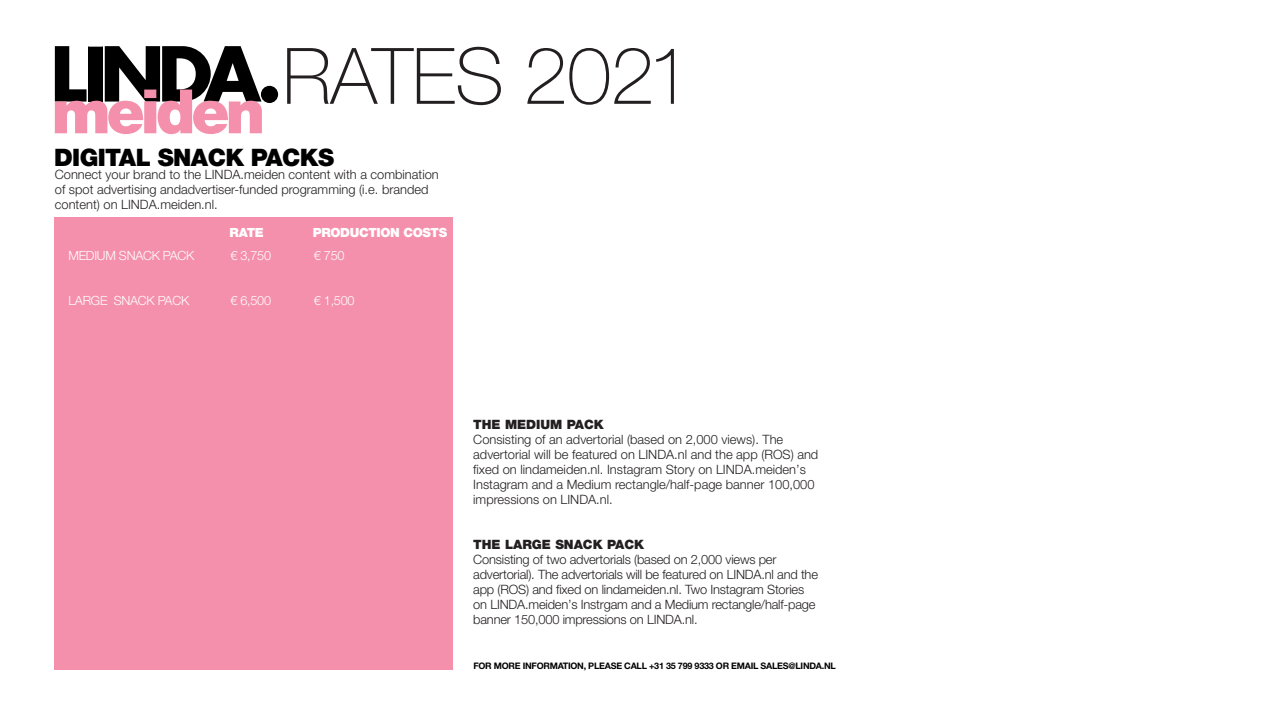
<style>
.page{position:relative;width:1263px;height:723px;background:#fff}
.page>*{position:absolute;margin:0;border:0;box-sizing:border-box;transform-origin:0 0}
.t1{font:100 78px "Helvetica Neue LT";letter-spacing:-.01em;color:#231f20}
.t2{font:900 24.15px "Helvetica Neue LT";letter-spacing:-.025em;color:#000}
.t3{font:300 12.9px/15px "Helvetica Neue LT";color:#231f20}
.t4{font:900 12.9px "Helvetica Neue LT";color:#231f20}
.t5{font:300 12.6px "Helvetica Neue LT";letter-spacing:-.02em;color:#fff}
.t6{font:900 12.6px "Helvetica Neue LT";letter-spacing:-.025em;color:#fff}
.t7{font:700 9px "Helvetica Neue LT";letter-spacing:-.025em;color:#000}
.s1{font-size:79.5px}
</style>
<div class="page">
<div style="left:54px;top:217px;width:398px;height:452px;background:#f490ac"></div>
<div style="left:261px;top:86px;width:17px;height:17px;background:#000;border-radius:50%"></div>
<svg style="left:55px;top:46px;width:207px;height:88px"></svg>
<h1 class="t1" style="left:282px;top:48px;width:411px">RATES <span class="s1">2021</span></h1>
<h2 class="t2" style="left:54px;top:148px;width:282px">DIGITAL SNACK PACKS</h2>
<p class="t3" style="left:55px;top:169px;width:385px">Connect your brand to the LINDA.meiden content with a combination of spot advertising andadvertiser-funded programming (i.e. branded content) on LINDA.meiden.nl.</p>
<p class="t6" style="left:230px;top:228px;width:36px">RATE</p>
<p class="t6" style="left:313px;top:228px;width:136px">PRODUCTION COSTS</p>
<p class="t5" style="left:68px;top:251px;width:128px">MEDIUM SNACK PACK</p>
<p class="t5" style="left:230px;top:251px;width:42px">€ 3,750</p>
<p class="t5" style="left:314px;top:251px;width:32px">€ 750</p>
<p class="t5" style="left:68px;top:296px;width:122px">LARGE SNACK PACK</p>
<p class="t5" style="left:230px;top:296px;width:42px">€ 6,500</p>
<p class="t5" style="left:314px;top:296px;width:42px">€ 1,500</p>
<p class="t4" style="left:473px;top:420px;width:132px">THE MEDIUM PACK</p>
<p class="t3" style="left:473px;top:434px;width:347px">Consisting of an advertorial (based on 2,000 views). The advertorial will be featured on LINDA.nl and the app (ROS) and fixed on lindameiden.nl. Instagram Story on LINDA.meiden’s Instagram and a Medium rectangle/half-page banner 100,000 impressions on LINDA.nl.</p>
<p class="t4" style="left:473px;top:540px;width:172px">THE LARGE SNACK PACK</p>
<p class="t3" style="left:473px;top:554px;width:346px">Consisting of two advertorials (based on 2,000 views per advertorial). The advertorials will be featured on LINDA.nl and the app (ROS) and fixed on lindameiden.nl. Two Instagram Stories on LINDA.meiden’s Instrgam and a Medium rectangle/half-page banner 150,000 impressions on LINDA.nl.</p>
<p class="t7" style="left:473px;top:662px;width:364px">FOR MORE INFORMATION, PLEASE CALL +31 35 799 9333 OR EMAIL SALES@LINDA.NL</p>
</div>
